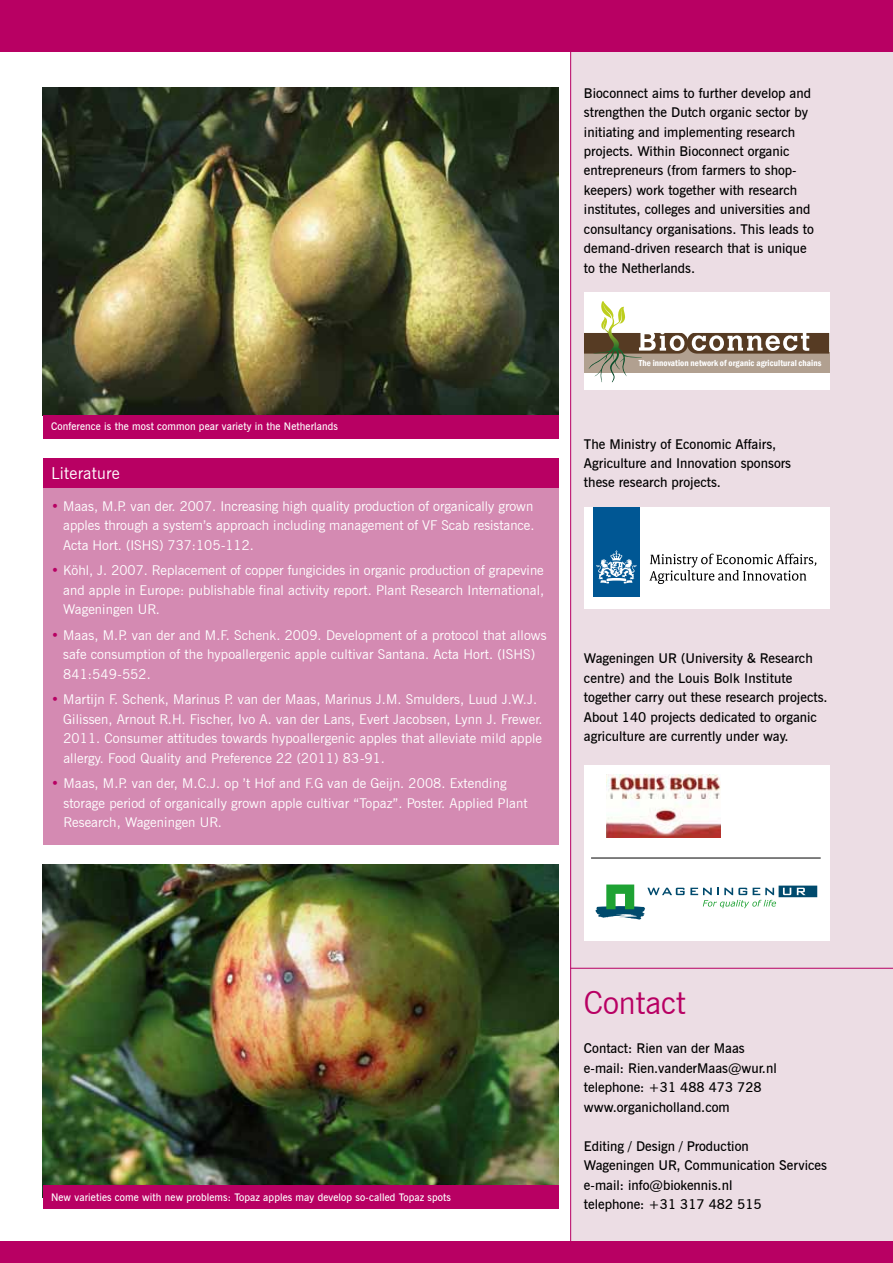
<style>
.page{position:relative;width:893px;height:1263px;background:#fff}
.page>*{position:absolute;margin:0;border:0;box-sizing:border-box;transform-origin:0 0}
.t1{font:31.5px "News Gothic BT";color:#b80063}
.t2{font:16.5px "News Gothic BT";letter-spacing:.015em;color:#fff}
.t3{font:13.5px/19.5px "News Gothic BT";letter-spacing:.01em;color:#fff}
.t4{font:600 13.5px/19.5px "News Gothic BT";color:#000}
.t5{font:600 10.5px "News Gothic BT";letter-spacing:.01em;color:#fff}
.t6{font:600 condensed 9px "Franklin Gothic";letter-spacing:.005em;color:#fff}
.s1{color:#b80063}
</style>
<div class="page">
<img style="left:43px;top:88px;width:515px;height:327px">
<img style="left:43px;top:864px;width:515px;height:322px">
<div style="left:43px;top:472px;width:515px;height:372px;background:#d48ab2"></div>
<div style="left:43px;top:458px;width:515px;height:30px;background:#b80063"></div>
<div style="left:571px;top:39px;width:322px;height:1209px;background:#ecdde4"></div>
<hr style="left:570px;top:0;width:1px;height:1242px;background:#b80063">
<div style="left:0;top:0;width:893px;height:51px;background:#b80063"></div>
<div style="left:0;top:1242px;width:893px;height:21px;background:#b80063"></div>
<div style="left:584px;top:292px;width:245px;height:98px;background:#fff"></div>
<svg style="left:584px;top:301px;width:245px;height:81px"></svg>
<hr style="left:570px;top:968px;width:323px;height:1px;background:#b80063">
<div style="left:584px;top:507px;width:245px;height:102px;background:#fff"></div>
<div style="left:593px;top:507px;width:47px;height:90px;background:#005794"></div>
<svg style="left:596px;top:550px;width:40px;height:34px"></svg>
<svg style="left:649px;top:554px;width:167px;height:30px"></svg>
<div style="left:584px;top:765px;width:245px;height:175px;background:#fff"></div>
<img style="left:606px;top:774px;width:114px;height:63px">
<hr style="left:591px;top:858px;width:230px;height:1px;background:#000">
<svg style="left:595px;top:884px;width:222px;height:35px"></svg>
<div style="left:43px;top:415px;width:515px;height:24px;background:#b80063"></div>
<div style="left:43px;top:1186px;width:515px;height:23px;background:#b80063"></div>
<p class="t5" style="left:51px;top:420px;width:289px">Conference is the most common pear variety in the Netherlands</p>
<p class="t2" style="left:51px;top:463px;width:70px">Literature</p>
<p class="t3" style="left:63px;top:496px;width:473px;text-align:justify;text-indent:-12px"><span class="s1">•</span> Maas, M.P. van der. 2007. Increasing high quality production of organically grown apples through a system’s approach including management of VF Scab resistance.<br>Acta Hort. (ISHS) 737:105-112.</p>
<p class="t3" style="left:63px;top:561px;width:483px;text-align:justify;text-indent:-12px"><span class="s1">•</span> Köhl, J. 2007. Replacement of copper fungicides in organic production of grapevine and apple in Europe: publishable final activity report. Plant Research International, Wageningen UR.</p>
<p class="t3" style="left:63px;top:625px;width:485px;text-indent:-12px"><span class="s1">•</span> Maas, M.P. van der and M.F. Schenk. 2009. Development of a protocol that allows safe consumption of the hypoallergenic apple cultivar Santana. Acta Hort. (ISHS)<br>841:549-552.</p>
<p class="t3" style="left:63px;top:690px;width:481px;text-indent:-12px"><span class="s1">•</span> Martijn F. Schenk, Marinus P. van der Maas, Marinus J.M. Smulders, Luud J.W.J.<br>Gilissen, Arnout R.H. Fischer, Ivo A. van der Lans, Evert Jacobsen, Lynn J. Frewer.<br>2011. Consumer attitudes towards hypoallergenic apples that alleviate mild apple allergy. Food Quality and Preference 22 (2011) 83-91.</p>
<p class="t3" style="left:63px;top:774px;width:466px;text-indent:-12px"><span class="s1">•</span> Maas, M.P. van der, M.C.J. op ’t Hof and F.G van de Geijn. 2008. Extending storage period of organically grown apple cultivar “Topaz”. Poster. Applied Plant<br>Research, Wageningen UR.</p>
<p class="t4" style="left:584px;top:83px;width:231px">Bioconnect aims to further develop and strengthen the Dutch organic sector by initiating and implementing research projects. Within Bioconnect organic entrepreneurs (from farmers to shop&shy;keepers) work together with research institutes, colleges and universities and consultancy organisations. This leads to demand-driven research that is unique to the Netherlands.</p>
<p class="t6" style="left:639px;top:357px;width:184px">The innovation network of organic agricultural chains</p>
<p class="t4" style="left:584px;top:434px;width:209px">The Ministry of Economic Affairs,<br>Agriculture and Innovation sponsors these research projects.</p>
<p class="t4" style="left:584px;top:648px;width:245px">Wageningen UR (University &amp; Research centre) and the Louis Bolk Institute together carry out these research projects.<br>About 140 projects dedicated to organic agriculture are currently under way.</p>
<p class="t5" style="left:51px;top:1190px;width:402px">New varieties come with new problems: Topaz apples may develop so-called Topaz spots</p>
<h1 class="t1" style="left:584px;top:984px;width:103px">Contact</h1>
<p class="t4" style="left:584px;top:1038px;width:194px">Contact: Rien van der Maas e-mail: Rien.vanderMaas@wur.nl telephone: +31 488 473 728 www.organicholland.com</p>
<p class="t4" style="left:584px;top:1136px;width:245px">Editing / Design / Production<br>Wageningen UR, Communication Services e-mail: info@biokennis.nl<br>telephone: +31 317 482 515</p>
</div>
